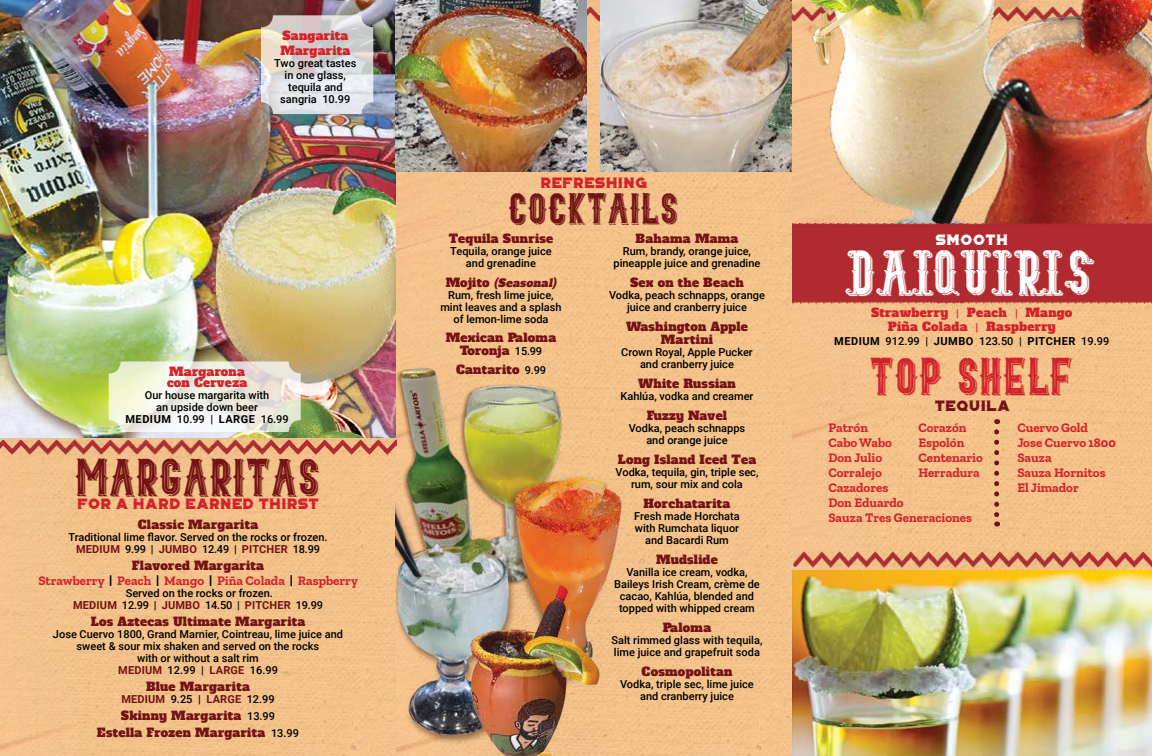
<style>
.page{position:relative;width:1152px;height:756px;background:#f3c28a}
.page>*{position:absolute;margin:0;border:0;box-sizing:border-box;transform-origin:0 0}
.t1{font:36px "BLACKTAIL Personal Use";letter-spacing:.005em;color:#741315}
.t2{font:36px "BLACKTAIL Personal Use";letter-spacing:.005em;color:#fff}
.t3{font:36px "BLACKTAIL Personal Use";letter-spacing:.005em;color:#d2232a}
.t4{font:30px "BLACKTAIL Personal Use";letter-spacing:.005em;color:#741315}
.t5{font:15px "Portico Diablo";letter-spacing:.02em;color:#d2232a}
.t6{font:15px "Portico Diablo";letter-spacing:.02em;color:#741315}
.t7{font:15px "Portico Diablo";letter-spacing:.02em;color:#fff}
.t8{font:700 13px/15px "Zilla Slab";color:#d2232a}
.t9{font:12px/13px "Alfa Slab One";letter-spacing:.025em;color:#741315;text-align:center}
.t10{font:12px/15px "Alfa Slab One";letter-spacing:.025em;color:#d2232a}
.t11{font:500 11px/12px "Roboto";color:#000;text-align:center}
.t12{font:700 11px "Roboto";letter-spacing:.015em;color:#741315}
.t13{font:italic 11px "Alfa Slab One";color:#741315}
.s1{font-weight:700}
.s2{font-weight:700;color:#741315}
.s3{color:#000}
.s4{font-weight:500;color:#000}
.s5{font-family:"Roboto";font-weight:500;font-size:11px;color:#000}
.s6{font-style:normal;font-size:12px}
.s7{font-family:"Roboto";font-weight:700;font-size:11px}
</style>
<div class="page">
<svg style="left:994px;top:432px;width:5px;height:95px"></svg>
<img style="left:587px;top:6px;width:13px;height:19px">
<img style="left:0;top:0;width:396px;height:438px">
<img style="left:0;top:439px;width:277px;height:19px">
<img style="left:277px;top:439px;width:118px;height:19px">
<svg style="left:261px;top:15px;width:112px;height:99px;background:#dad7d8"></svg>
<img style="left:201px;top:181px;width:195px;height:257px">
<svg style="left:109px;top:361px;width:192px;height:71px"></svg>
<img style="left:600px;top:0;width:192px;height:171px">
<img style="left:792px;top:551px;width:285px;height:19px">
<img style="left:1077px;top:551px;width:75px;height:19px">
<img style="left:792px;top:0;width:360px;height:219px">
<img style="left:792px;top:570px;width:360px;height:186px">
<img style="left:963px;top:219px;width:189px;height:92px">
<img style="left:792px;top:219px;width:171px;height:92px">
<img style="left:395px;top:0;width:192px;height:171px">
<img style="left:395px;top:357px;width:194px;height:145px">
<img style="left:506px;top:473px;width:138px;height:213px">
<img style="left:395px;top:502px;width:155px;height:254px">
<img style="left:464px;top:580px;width:140px;height:176px">
<p class="t10" style="left:280px;top:29px;width:72px">Sangarita<br>Margarita</p>
<p class="t11" style="left:274px;top:57px;width:84px">Two great tastes in one glass, tequila and sangria 10.99</p>
<p class="t10" style="left:167px;top:366px;width:82px;line-height:11px">Margarona con Cerveza</p>
<p class="t11" style="left:126px;top:388px;width:165px">Our house margarita with<br>an upside down beer<br><span class="s1">MEDIUM</span> 10.99 | <span class="s1">LARGE</span> 16.99</p>
<h1 class="t1" style="left:75px;top:451px;width:247px">margaritas</h1>
<h3 class="t5" style="left:77px;top:495px;width:243px">FOR A HARD EARNED THIRST</h3>
<p class="t9" style="left:138px;top:518px;width:122px">Classic Margarita</p>
<p class="t11" style="left:68px;top:531px;width:261px">Traditional lime flavor. Served on the rocks or frozen.<br><span class="s2">MEDIUM</span> 9.99 | <span class="s2">JUMBO</span> 12.49 | <span class="s2">PITCHER</span> 18.99</p>
<p class="t9" style="left:132px;top:559px;width:134px">Flavored Margarita</p>
<p class="t8" style="left:38px;top:573px;width:321px">Strawberry <span class="s3">|</span> Peach <span class="s3">|</span> Mango <span class="s3">|</span> Piña Colada <span class="s3">|</span> Raspberry</p>
<p class="t11" style="left:73px;top:587px;width:251px">Served on the rocks or frozen.<br><span class="s2">MEDIUM</span> 12.99 | <span class="s2">JUMBO</span> 14.50 | <span class="s2">PITCHER</span> 19.99</p>
<p class="t9" style="left:91px;top:615px;width:216px">Los Aztecas Ultimate Margarita</p>
<p class="t11" style="left:53px;top:628px;width:292px">Jose Cuervo 1800, Grand Marnier, Cointreau, lime juice and sweet &amp; sour mix shaken and served on the rocks<br>with or without a salt rim<br><span class="s2">MEDIUM</span> 12.99 | <span class="s2">LARGE</span> 16.99</p>
<p class="t9" style="left:146px;top:680px;width:105px">Blue Margarita</p>
<p class="t12" style="left:121px;top:691px;width:155px">MEDIUM <span class="s4">9.25 |</span> LARGE <span class="s4">12.99</span></p>
<p class="t9" style="left:97px;top:707px;width:204px;line-height:17px">Skinny Margarita <span class="s5">13.99<br></span>Estella Frozen Margarita <span class="s5">13.99</span></p>
<h3 class="t5" style="left:540px;top:174px;width:109px">REFRESHING</h3>
<h2 class="t4" style="left:509px;top:187px;width:172px">cocktails</h2>
<p class="t9" style="left:449px;top:233px;width:106px">Tequila Sunrise</p>
<p class="t11" style="left:450px;top:245px;width:103px">Tequila, orange juice and grenadine</p>
<p class="t13" style="left:446px;top:276px;width:112px"><span class="s6">M oj i t o</span> (Seasonal)</p>
<p class="t11" style="left:440px;top:289px;width:123px">Rum, fresh lime juice, mint leaves and a splash of lemon-lime soda</p>
<p class="t9" style="left:446px;top:332px;width:112px">Mexican Paloma<br>Toronja <span class="s5">15.99</span></p>
<p class="t9" style="left:456px;top:364px;width:91px">Cantarito <span class="s5">9.99</span></p>
<p class="t9" style="left:636px;top:233px;width:104px">Bahama Mama</p>
<p class="t11" style="left:614px;top:245px;width:148px">Rum, brandy, orange juice, pineapple juice and grenadine</p>
<p class="t9" style="left:630px;top:277px;width:115px">Sex on the Beach</p>
<p class="t11" style="left:609px;top:289px;width:157px">Vodka, peach schnapps, orange juice and cranberry juice</p>
<p class="t9" style="left:626px;top:321px;width:123px">Washington Apple<br>Martini</p>
<p class="t11" style="left:621px;top:346px;width:133px">Crown Royal, Apple Pucker and cranberry juice</p>
<p class="t9" style="left:638px;top:378px;width:99px">White Russian</p>
<p class="t11" style="left:620px;top:390px;width:135px">Kahlúa, vodka and creamer</p>
<p class="t9" style="left:647px;top:410px;width:82px">Fuzzy Navel</p>
<p class="t11" style="left:629px;top:422px;width:118px">Vodka, peach schnapps and orange juice</p>
<p class="t9" style="left:618px;top:454px;width:140px">Long Island Iced Tea</p>
<p class="t11" style="left:616px;top:466px;width:144px">Vodka, tequila, gin, triple sec, rum, sour mix and cola</p>
<p class="t9" style="left:644px;top:498px;width:88px">Horchatarita</p>
<p class="t11" style="left:634px;top:510px;width:107px">Fresh made Horchata with Rumchata liquor and Bacardi Rum</p>
<p class="t9" style="left:656px;top:554px;width:63px">Mudslide</p>
<p class="t11" style="left:614px;top:566px;width:147px">Vanilla ice cream, vodka,<br>Baileys Irish Cream, crème de cacao, Kahlúa, blended and topped with whipped cream</p>
<p class="t9" style="left:663px;top:622px;width:50px">Paloma</p>
<p class="t11" style="left:612px;top:634px;width:152px;text-align:left">Salt rimmed glass with tequila, lime juice and grapefruit soda</p>
<p class="t9" style="left:642px;top:666px;width:92px">Cosmopolitan</p>
<p class="t11" style="left:620px;top:678px;width:135px">Vodka, triple sec, lime juice and cranberry juice</p>
<h3 class="t7" style="left:935px;top:231px;width:74px">SMOOTH</h3>
<h1 class="t2" style="left:848px;top:246px;width:250px">DAIQUIRIS</h1>
<p class="t10" style="left:871px;top:306px;width:203px;line-height:14px;text-align:center">Strawberry <span class="s7">|</span> Peach <span class="s7">|</span> Mango<br>Piña Colada <span class="s7">|</span> Raspberry</p>
<p class="t11" style="left:834px;top:335px;width:277px"><span class="s1">MEDIUM</span> 912.99 | <span class="s1">JUMBO</span> 123.50 | <span class="s1">PITCHER</span> 19.99</p>
<h1 class="t3" style="left:870px;top:350px;width:206px">top shelf</h1>
<h3 class="t6" style="left:935px;top:397px;width:77px">TEQUILA</h3>
<p class="t8" style="left:828px;top:420px;width:41px">Patrón</p>
<p class="t8" style="left:918px;top:420px;width:50px">Corazón</p>
<p class="t8" style="left:1017px;top:420px;width:72px">Cuervo Gold</p>
<p class="t8" style="left:828px;top:435px;width:65px">Cabo Wabo</p>
<p class="t8" style="left:918px;top:435px;width:48px">Espolón</p>
<p class="t8" style="left:1017px;top:435px;width:100px">Jose Cuervo 1800</p>
<p class="t8" style="left:828px;top:450px;width:55px">Don Julio</p>
<p class="t8" style="left:918px;top:450px;width:66px">Centenario</p>
<p class="t8" style="left:1017px;top:450px;width:36px">Sauza</p>
<p class="t8" style="left:828px;top:465px;width:55px">Corralejo</p>
<p class="t8" style="left:918px;top:465px;width:63px">Herradura</p>
<p class="t8" style="left:1017px;top:465px;width:90px">Sauza Hornitos</p>
<p class="t8" style="left:828px;top:480px;width:61px">Cazadores</p>
<p class="t8" style="left:1017px;top:480px;width:63px">El Jimador</p>
<p class="t8" style="left:828px;top:495px;width:145px">Don Eduardo<br>Sauza Tres Generaciones</p>
</div>
